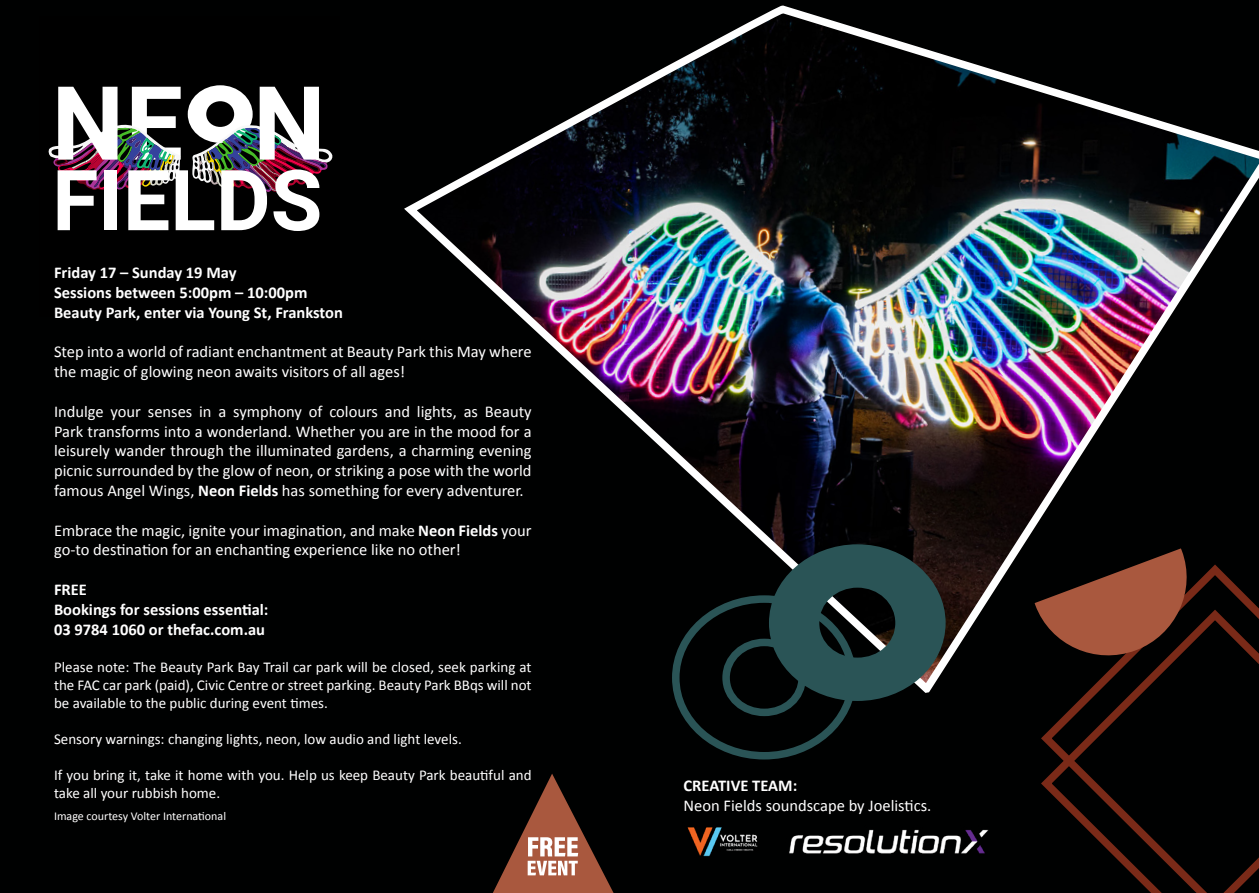
<style>
.page{position:relative;width:1259px;height:893px;background:#000101}
.page>*{position:absolute;margin:0;border:0;box-sizing:border-box;transform-origin:0 0}
.t1{font:16.5px/19.8px "Calibri";color:#fff}
.t2{font:700 16.5px/19.8px "Calibri";color:#fff}
.t3{font:15px/18px "Calibri";color:#fff;text-align:justify}
.t4{font:12px "Calibri";color:#fff}
.s1{font-weight:700}
</style>
<div class="page">
<div style="left:39px;top:16px;width:300px;height:300px;background:#000"></div>
<svg style="left:48px;top:85px;width:285px;height:146px"></svg>
<svg style="left:487px;top:774px;width:133px;height:119px;background:#523329"></svg>
<svg style="left:1035px;top:706px;width:224px;height:187px;background:#0c0503"></svg>
<img style="left:403px;top:6px;width:856px;height:700px">
<svg style="left:668px;top:544px;width:277px;height:219px;background:#152425"></svg>
<img style="left:785px;top:826px;width:206px;height:31px">
<img style="left:676px;top:816px;width:92px;height:51px">
<p class="t2" style="left:54px;top:262px;width:290px">Friday 17 – Sunday 19 May<br>Sessions between 5:00pm – 10:00pm<br>Beauty Park, enter via Young St, Frankston</p>
<p class="t1" style="left:54px;top:341px;width:479px">Step into a world of radiant enchantment at Beauty Park this May where the magic of glowing neon awaits visitors of all ages!</p>
<p class="t1" style="left:54px;top:401px;width:479px;text-align:justify">Indulge your senses in a symphony of colours and lights, as Beauty Park transforms into a wonderland. Whether you are in the mood for a leisurely wander through the illuminated gardens, a charming evening picnic surrounded by the glow of neon, or striking a pose with the world famous Angel Wings, <span class="s1">Neon Fields</span> has something for every adventurer.</p>
<p class="t1" style="left:54px;top:520px;width:479px">Embrace the magic, ignite your imagination, and make <span class="s1">Neon Fields</span> your go-to destination for an enchanting experience like no other!</p>
<p class="t2" style="left:54px;top:579px;width:216px">FREE<br>Bookings for sessions essential:<br>03 9784 1060 or thefac.com.au</p>
<p class="t3" style="left:54px;top:658px;width:479px">Please note: The Beauty Park Bay Trail car park will be closed, seek parking at the FAC car park (paid), Civic Centre or street parking. Beauty Park BBqs will not be available to the public during event times.</p>
<p class="t3" style="left:54px;top:730px;width:409px">Sensory warnings: changing lights, neon, low audio and light levels.</p>
<p class="t3" style="left:54px;top:766px;width:479px">If you bring it, take it home with you. Help us keep Beauty Park beautiful and take all your rubbish home.</p>
<p class="t4" style="left:54px;top:808px;width:174px">Image courtesy Volter International</p>
<p class="t2" style="left:683px;top:775px;width:115px">CREATIVE TEAM:</p>
<p class="t1" style="left:683px;top:795px;width:249px">Neon Fields soundscape by Joelistics.</p>
</div>
